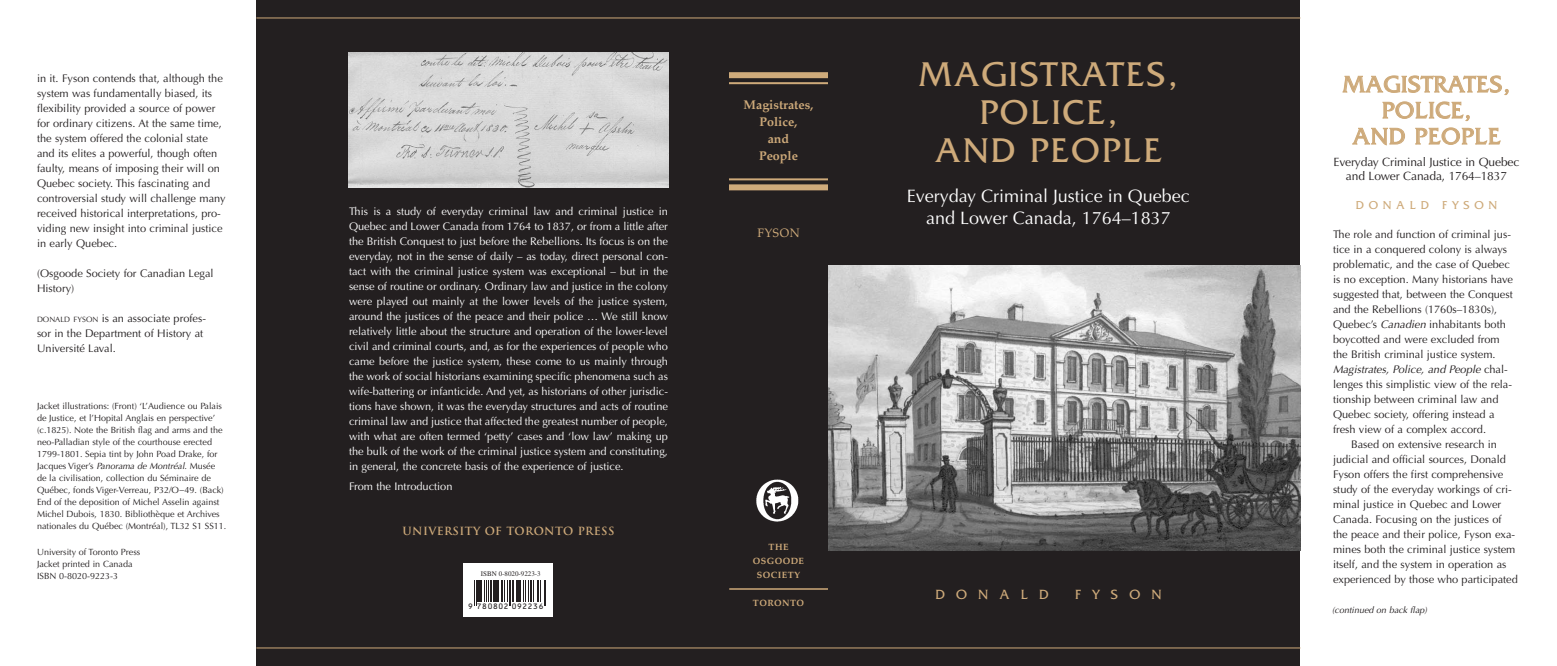
<style>
.page{position:relative;width:1557px;height:666px;background:#fff}
.page>*{position:absolute;margin:0;border:0;box-sizing:border-box;transform-origin:0 0}
.t1{font:36px/38px "Friz Quadrata";letter-spacing:.06em;color:#ceaa7a;text-align:center}
.t2{font:24px/26px "Friz Quadrata";letter-spacing:.04em;color:#ceaa7a;text-align:center}
.t3{font:18px/22px "Optima";color:#fff;text-align:center}
.t4{font:14px "Friz Quadrata";letter-spacing:.8em;color:#ceaa7a}
.t5{font:700 12.5px/17px "Palatino";color:#ceaa7a;text-align:center}
.t6{font:12px/14.4px "Optima";letter-spacing:-.01em;color:#231f20;text-align:center}
.t7{font:12px "Friz Quadrata";letter-spacing:.4em;color:#ceaa7a}
.t8{font:12px "Palatino";letter-spacing:.04em;color:#ceaa7a}
.t9{font:11px/15px "Optima";color:#231f20}
.t10{font:11px/15px "Optima";color:#fff;text-align:justify}
.t11{font:700 11px "Trajan";letter-spacing:.035em;color:#ceaa7a}
.t12{font:9px/12px "Optima";color:#231f20}
.t13{font:700 9px/14px "Palatino";letter-spacing:.05em;color:#ceaa7a;text-align:center}
.t14{font:italic 9px "Optima";color:#231f20}
.t15{font:7.5px "OCRB";color:#231f20}
.t16{font:7px "Times";color:#231f20}
.s1{font-size:7.7px}
.s2{font-style:italic}
</style>
<div class="page">
<svg style="left:1343px;top:76px;width:165px;height:19px"></svg>
<svg style="left:1383px;top:102px;width:87px;height:19px"></svg>
<svg style="left:1352px;top:128px;width:53px;height:17px"></svg>
<svg style="left:1415px;top:128px;width:85px;height:17px"></svg>
<div style="left:256px;top:0;width:1044px;height:666px;background:#231f20"></div>
<img style="left:828px;top:265px;width:472px;height:285px">
<hr style="left:256px;top:647px;width:1044px;height:1px;background:#ceaa7a">
<hr style="left:256px;top:17px;width:1044px;height:1px;background:#ceaa7a">
<div style="left:464px;top:563px;width:90px;height:54px;background:#fff"></div>
<img style="left:349px;top:52px;width:319px;height:135px">
<hr style="left:729px;top:588px;width:99px;height:2px;background:#ceaa7a">
<div style="left:729px;top:72px;width:99px;height:6px;background:#ceaa7a"></div>
<hr style="left:729px;top:82px;width:99px;height:2px;background:#ceaa7a">
<hr style="left:729px;top:178px;width:99px;height:2px;background:#ceaa7a">
<div style="left:729px;top:184px;width:99px;height:6px;background:#ceaa7a"></div>
<img style="left:756px;top:479px;width:43px;height:43px">
<svg style="left:474px;top:580px;width:72px;height:25px"></svg>
<p class="t9" style="left:37px;top:71px;width:190px">in it. Fyson contends that, although the system was fundamentally biased, its flexibility provided a source of power for ordinary citizens. At the same time, the system offered the colonial state and its elites a powerful, though often faulty, means of imposing their will on Quebec society. This fascinating and controversial study will challenge many received historical interpretations, pro&shy;viding new insight into criminal justice in early Quebec.</p>
<p class="t9" style="left:37px;top:266px;width:178px">(Osgoode Society for Canadian Legal<br>History)</p>
<p class="t9" style="left:37px;top:311px;width:170px"><span class="s1">donald fyson</span> is an associate profes&shy;sor in the Department of History at<br>Université Laval.</p>
<p class="t12" style="left:37px;top:400px;width:191px">Jacket illustrations: (Front) ‘L’Audience ou Palais de Justice, et l’Hopital Anglais en perspective’ (c.1825). Note the British flag and arms and the neo-Palladian style of the courthouse erected 1799-1801. Sepia tint by John Poad Drake, for Jacques Viger’s <span class="s2">Panorama de Montréal</span>. Musée de la civilisation, collection du Séminaire de Québec, fonds Viger-Verreau, P32/O−49. (Back)<br>End of the deposition of Michel Asselin against Michel Dubois, 1830. Bibliothèque et Archives nationales du Québec (Montréal), TL32 S1 SS11.</p>
<p class="t12" style="left:37px;top:546px;width:105px">University of Toronto Press<br>Jacket printed in Canada<br>ISBN 0-8020-9223-3</p>
<p class="t10" style="left:349px;top:204px;width:321px">This is a study of everyday criminal law and criminal justice in Quebec and Lower Canada from 1764 to 1837, or from a little after the British Conquest to just before the Rebellions. Its focus is on the everyday, not in the sense of daily – as today, direct personal con&shy;tact with the criminal justice system was exceptional – but in the sense of routine or ordinary. Ordinary law and justice in the colony were played out mainly at the lower levels of the justice system, around the justices of the peace and their police … We still know relatively little about the structure and operation of the lower-level civil and criminal courts, and, as for the experiences of people who came before the justice system, these come to us mainly through the work of social historians examining specific phenomena such as wife-battering or infanticide. And yet, as historians of other jurisdic&shy;tions have shown, it was the everyday structures and acts of routine criminal law and justice that affected the greatest number of people, with what are often termed ‘petty’ cases and ‘low law’ making up the bulk of the work of the criminal justice system and constituting, in general, the concrete basis of the experience of justice.</p>
<p class="t10" style="left:349px;top:479px;width:105px">From the Introduction</p>
<p class="t11" style="left:403px;top:524px;width:213px">UNIVERSITY OF TORONTO PRESS</p>
<p class="t16" style="left:481px;top:570px;width:61px">ISBN 0-8020-9223-3</p>
<p class="t15" style="left:468px;top:602px;width:78px">9 780802 092236</p>
<p class="t5" style="left:744px;top:98px;width:71px">Magistrates,<br>Police,<br>and<br>People</p>
<p class="t8" style="left:757px;top:225px;width:44px">FYSON</p>
<p class="t13" style="left:753px;top:541px;width:53px">THE<br>OSGOODE<br>SOCIETY</p>
<p class="t13" style="left:753px;top:597px;width:53px">TORONTO</p>
<h1 class="t1" style="left:919px;top:56px;width:260px">MAGISTRATES,<br>POLICE,<br>AND PEOPLE</h1>
<h3 class="t3" style="left:907px;top:185px;width:284px">Everyday Criminal Justice in Quebec and Lower Canada, 1764–1837</h3>
<p class="t4" style="left:935px;top:587px;width:115px">DONALD</p>
<p class="t4" style="left:1075px;top:587px;width:88px">FYSON</p>
<h2 class="t2" style="left:1343px;top:71px;width:169px">MAGISTRATES,<br>POLICE,<br>AND PEOPLE</h2>
<p class="t6" style="left:1334px;top:155px;width:187px">Everyday Criminal Justice in Quebec and Lower Canada, 1764–1837</p>
<p class="t7" style="left:1356px;top:198px;width:143px">DONALD FYSON</p>
<p class="t9" style="left:1333px;top:227px;width:182px">The role and function of criminal jus&shy;tice in a conquered colony is always problematic, and the case of Quebec is no exception. Many historians have suggested that, between the Conquest and the Rebellions (1760s–1830s), Quebec’s <span class="s2">Canadien</span> inhabitants both boycotted and were excluded from the British criminal justice system.<br><span class="s2">Magistrates, Police, and People</span> chal&shy;lenges this simplistic view of the rela&shy;tionship between criminal law and Quebec society, offering instead a fresh view of a complex accord.</p>
<p class="t9" style="left:1333px;top:437px;width:186px;text-indent:18px">Based on extensive research in judicial and official sources, Donald Fyson offers the first comprehensive study of the everyday workings of cri&shy;minal justice in Quebec and Lower Canada. Focusing on the justices of the peace and their police, Fyson exa&shy;mines both the criminal justice system itself, and the system in operation as experienced by those who participated</p>
<p class="t14" style="left:1332px;top:605px;width:97px">(continued on back flap)</p>
</div>
